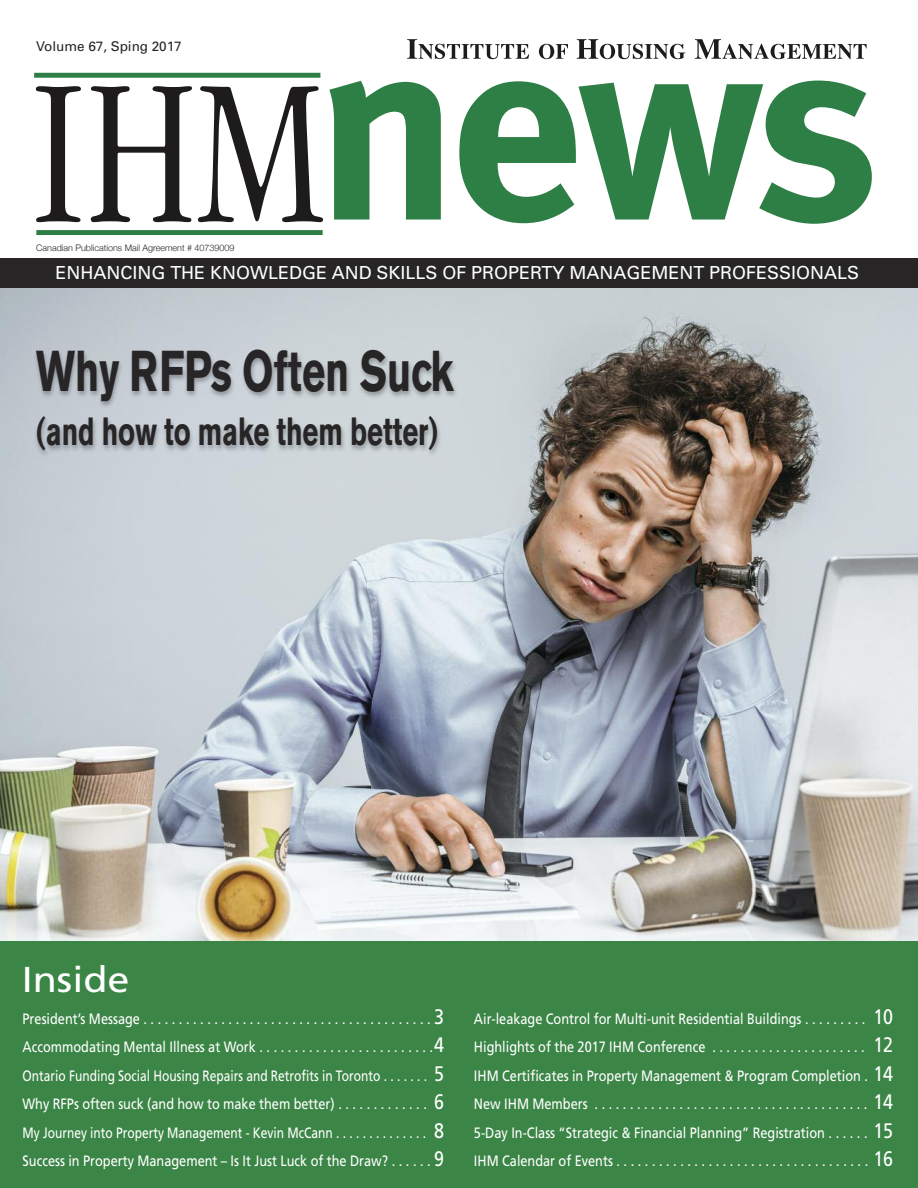
<style>
.page{position:relative;width:918px;height:1188px;background:#fff}
.page>*{position:absolute;margin:0;border:0;box-sizing:border-box;transform-origin:0 0}
.t1{font:700 57px "Akzidenz Grotesk BE";color:#272526;scale:.7 1}
.t2{font:700 39px "Akzidenz Grotesk BE";color:#272526;scale:.7 1}
.t3{font:36px "Frutiger";color:#fff;scale:1.1 1}
.t4{font:18px "Univers";color:#fff}
.t5{font:15px/28.5px "Frutiger";color:#fff;text-align:justify;scale:.85 1}
.t6{font:13.5px "Univers";color:#272526}
.t7{font:300 9px "Helvetica Neue";color:#272526}
.s1{font-size:21px}
</style>
<div class="page">
<img style="left:0;top:288px;width:918px;height:653px">
<div style="left:0;top:941px;width:918px;height:247px;background:#3b8546"></div>
<svg style="left:329px;top:81px;width:112px;height:139px"></svg>
<svg style="left:459px;top:81px;width:413px;height:143px"></svg>
<svg style="left:36px;top:86px;width:45px;height:136px"></svg>
<svg style="left:91px;top:86px;width:101px;height:136px"></svg>
<svg style="left:198px;top:86px;width:125px;height:136px"></svg>
<div style="left:36px;top:230px;width:287px;height:5px;background:#2e7f45"></div>
<div style="left:34px;top:73px;width:286px;height:5px;background:#2e7f45"></div>
<svg style="left:407px;top:39px;width:122px;height:20px"></svg>
<svg style="left:539px;top:44px;width:29px;height:15px"></svg>
<svg style="left:577px;top:39px;width:108px;height:20px"></svg>
<svg style="left:695px;top:39px;width:172px;height:20px"></svg>
<div style="left:0;top:258px;width:918px;height:30px;background:#272526"></div>
<img style="left:5px;top:338px;width:500px;height:151px">
<p class="t6" style="left:36px;top:41px;width:147px">Volume 67, Sping 2017</p>
<p class="t7" style="left:36px;top:243px;width:200px">Canadian Publications Mail Agreement # 40739009</p>
<p class="t4" style="left:56px;top:266px;width:805px">ENHANCING THE KNOWLEDGE AND SKILLS OF PROPERTY MANAGEMENT PROFESSIONALS</p>
<h1 class="t1" style="left:36px;top:349px;width:598px">Why RFPs Often Suck</h1>
<h2 class="t2" style="left:36px;top:417px;width:576px">(and how to make them better)</h2>
<h3 class="t3" style="left:22px;top:965px;width:100px">Inside</h3>
<p class="t5" style="left:23px;top:1005px;width:498px">President’s Message . . . . . . . . . . . . . . . . . . . . . . . . . . . . . . . . . . . . . . . . . <span class="s1">3<br></span>Accommodating Mental Illness at Work . . . . . . . . . . . . . . . . . . . . . . . . .<span class="s1">4<br></span>Ontario Funding Social Housing Repairs and Retrofits in Toronto . . . . . . . <span class="s1">5<br></span>Why RFPs often suck (and how to make them better) . . . . . . . . . . . . . <span class="s1">6<br></span>My Journey into Property Management - Kevin McCann . . . . . . . . . . . . . . <span class="s1">8<br></span>Success in Property Management – Is It Just Luck of the Draw? . . . . . . <span class="s1">9</span></p>
<p class="t5" style="left:474px;top:1005px;width:495px">Air-leakage Control for Multi-unit Residential Buildings . . . . . . . . . <span class="s1">10<br></span>Highlights of the 2017 IHM Conference . . . . . . . . . . . . . . . . . . . . . . <span class="s1">12<br></span>IHM Certificates in Property Management &amp; Program Completion . <span class="s1">14<br></span>New IHM Members . . . . . . . . . . . . . . . . . . . . . . . . . . . . . . . . . . . . . . . <span class="s1">14<br></span>5-Day In-Class “Strategic &amp; Financial Planning” Registration . . . . . . <span class="s1">15<br></span>IHM Calendar of Events . . . . . . . . . . . . . . . . . . . . . . . . . . . . . . . . . . . . <span class="s1">16</span></p>
</div>
